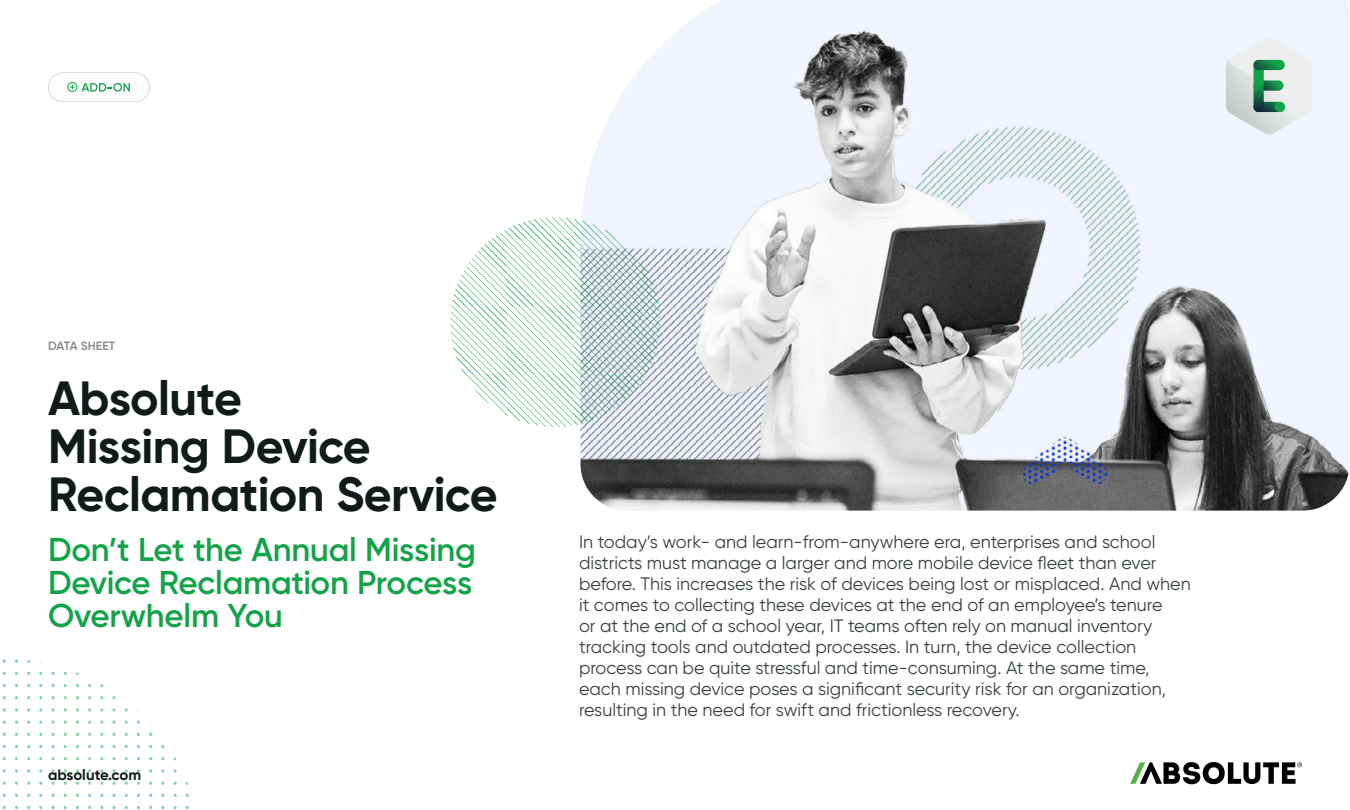
<style>
.page{position:relative;width:1350px;height:810px;background:#fff}
.page>*{position:absolute;margin:0;border:0;box-sizing:border-box;transform-origin:0 0}
.t1{font:700 48px/48px "Gilroy";letter-spacing:-.01em;color:#111c18}
.t2{font:600 33px/33px "Gilroy";letter-spacing:-.01em;color:#15a34a;text-align:justify}
.t3{font:18px/21px "Gilroy";color:#39423e}
.t4{font:700 15px "Gilroy";color:#111c18}
.t5{font:600 12px "Gilroy";letter-spacing:.005em;color:#808784}
</style>
<div class="page">
<img style="left:580px;top:0;width:769px;height:511px">
<svg style="left:450px;top:212px;width:217px;height:216px"></svg>
<svg style="left:1226px;top:38px;width:86px;height:96px"></svg>
<svg style="left:1254px;top:102px;width:31px;height:10px"></svg>
<svg style="left:1254px;top:80px;width:29px;height:11px"></svg>
<svg style="left:1254px;top:60px;width:10px;height:52px"></svg>
<svg style="left:1254px;top:60px;width:31px;height:10px"></svg>
<div style="left:1275px;top:102px;width:10px;height:10px;background:#15a34a;border-radius:50%"></div>
<div style="left:48px;top:73px;width:102px;height:29px;background:#fbfdfc;border-radius:15px"></div>
<div style="left:48px;top:72px;width:102px;height:30px;border:1px solid #d7dcda;border-radius:15px"></div>
<svg style="left:67px;top:82px;width:63px;height:10px"></svg>
<svg style="left:1130px;top:762px;width:172px;height:22px"></svg>
<p class="t5" style="left:48px;top:338px;width:69px">DATA SHEET</p>
<h1 class="t1" style="left:48px;top:374px;width:451px">Absolute<br>Missing Device<br>Reclamation Service</h1>
<h2 class="t2" style="left:48px;top:533px;width:429px">Don’t Let the Annual Missing Device Reclamation Process Overwhelm You</h2>
<p class="t4" style="left:48px;top:765px;width:95px">absolute.com</p>
<p class="t3" style="left:579px;top:531px;width:613px">In today’s work- and learn-from-anywhere era, enterprises and school districts must manage a larger and more mobile device fleet than ever before. This increases the risk of devices being lost or misplaced. And when it comes to collecting these devices at the end of an employee’s tenure<br>or at the end of a school year, IT teams often rely on manual inventory tracking tools and outdated processes. In turn, the device collection process can be quite stressful and time-consuming. At the same time, each missing device poses a significant security risk for an organization, resulting in the need for swift and frictionless recovery.</p>
</div>
